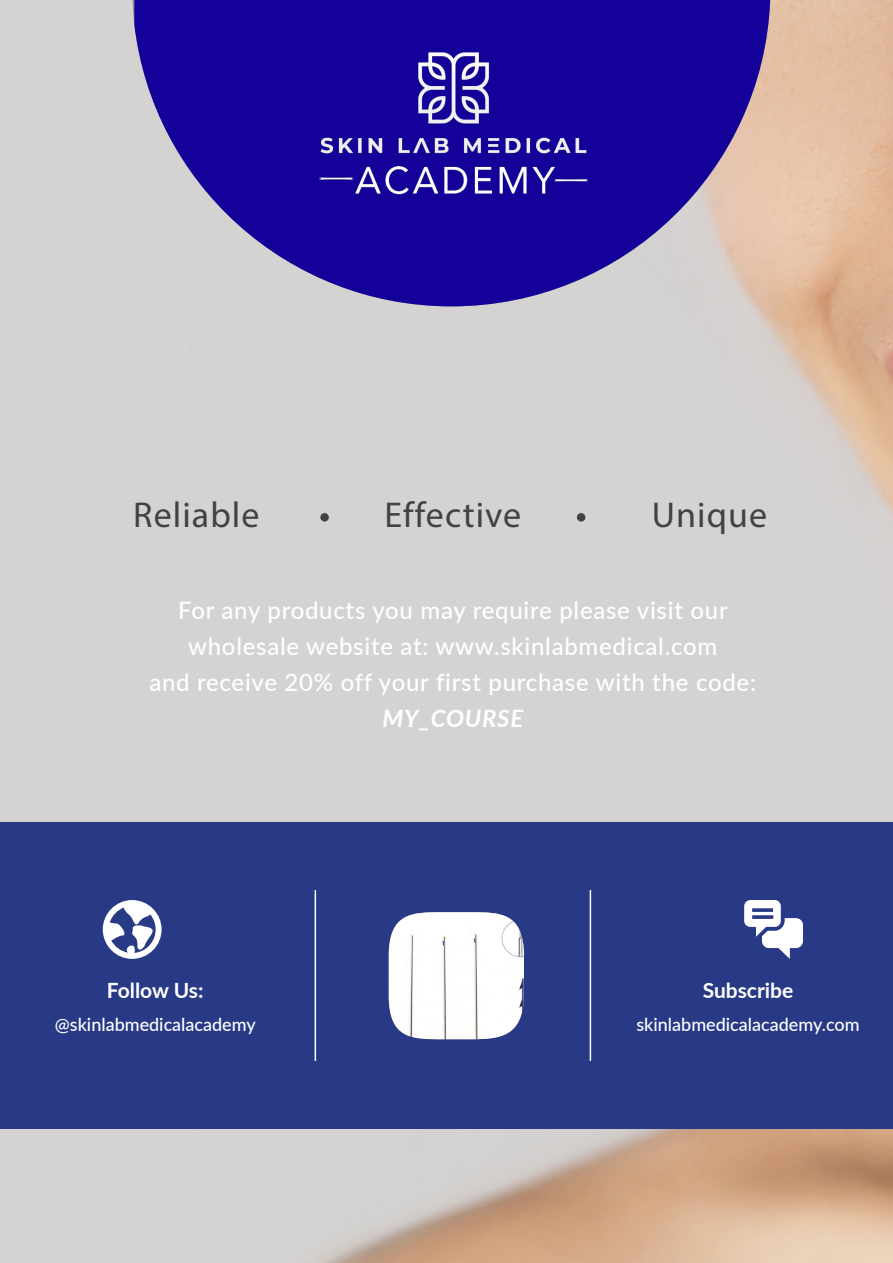
<style>
.page{position:relative;width:893px;height:1263px;background:#fff}
.page>*{position:absolute;margin:0;border:0;box-sizing:border-box;transform-origin:0 0}
.t1{font:36px "Myriad Pro";letter-spacing:.03em;color:#434146}
.t2{font:500 24px/36px "Lato";letter-spacing:.03em;color:#fff;text-align:center}
.t3{font:italic 700 24px "Lato";letter-spacing:.03em;color:#fff}
.t4{font:700 21px "Lato";color:#fff}
.t5{font:500 18px "Lato";color:#fff}
</style>
<div class="page">
<img style="left:0;top:0;width:893px;height:1263px">
<div style="left:320px;top:513px;width:9px;height:9px;background:#434146;border-radius:50%"></div>
<div style="left:577px;top:513px;width:8px;height:9px;background:#434146;border-radius:50%"></div>
<img style="left:134px;top:0;width:636px;height:306px">
<div style="left:0;top:823px;width:893px;height:306px;background:#283a86"></div>
<hr style="left:315px;top:890px;width:1px;height:171px;background:#fff">
<hr style="left:590px;top:890px;width:1px;height:171px;background:#fff">
<svg style="left:103px;top:900px;width:59px;height:59px"></svg>
<svg style="left:744px;top:900px;width:59px;height:59px"></svg>
<img style="left:389px;top:912px;width:135px;height:127px">
<p class="t1" style="left:133px;top:493px;width:128px">Reliable</p>
<p class="t1" style="left:384px;top:493px;width:138px">Effective</p>
<p class="t1" style="left:652px;top:493px;width:117px">Unique</p>
<p class="t2" style="left:178px;top:591px;width:551px">For any products you may require please visit our wholesale website at: www.skinlabmedical.com</p>
<p class="t2" style="left:149px;top:663px;width:608px">and receive 20% off your first purchase with the code:</p>
<p class="t3" style="left:382px;top:701px;width:142px">MY_COURSE</p>
<p class="t4" style="left:107px;top:975px;width:98px">Follow Us:</p>
<p class="t4" style="left:703px;top:975px;width:92px">Subscribe</p>
<p class="t5" style="left:55px;top:1011px;width:203px">@skinlabmedicalacademy</p>
<p class="t5" style="left:636px;top:1011px;width:225px">skinlabmedicalacademy.com</p>
</div>
